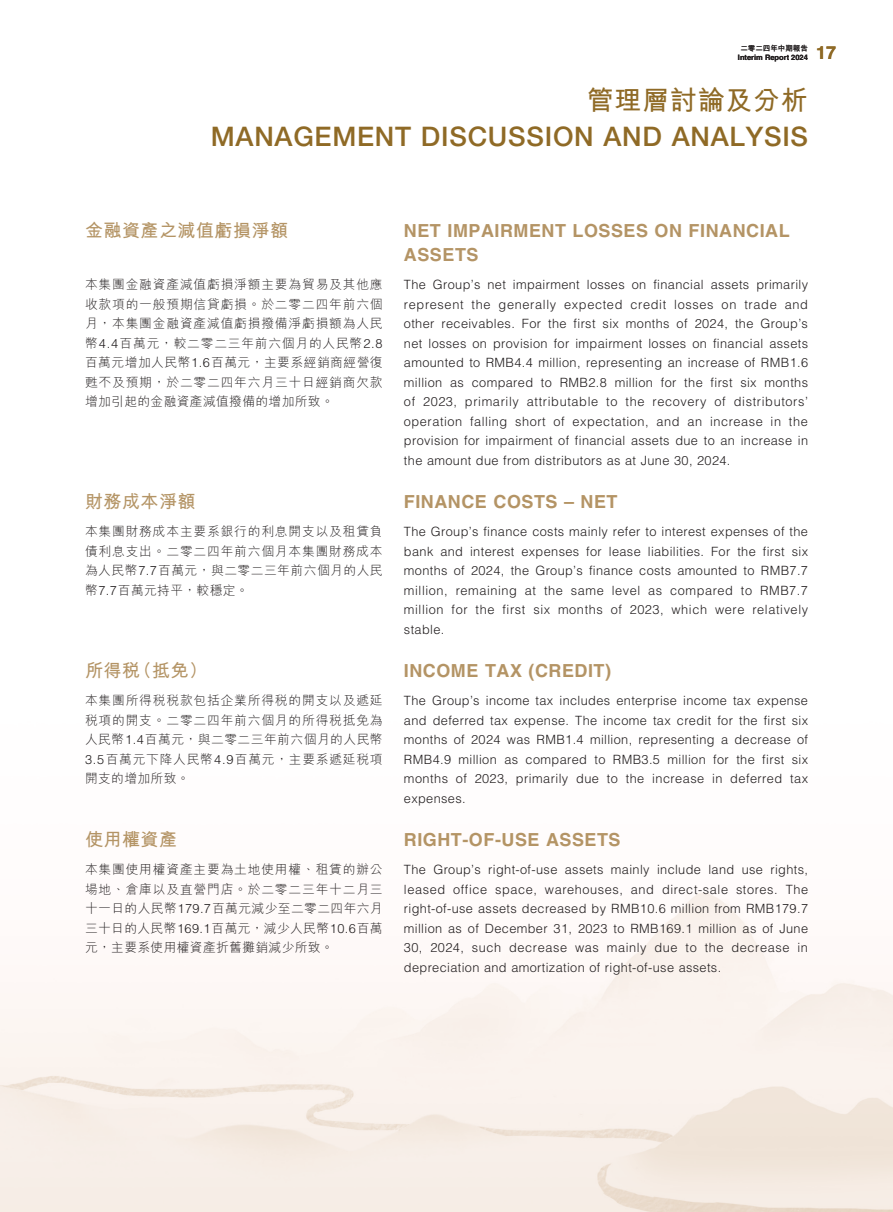
<style>
.page{position:relative;width:893px;height:1212px;background:#fff}
.page>*{position:absolute;margin:0;border:0;box-sizing:border-box;transform-origin:0 0}
.t1{font:500 27px "Helvetica Neue LT Std";letter-spacing:.03em;color:#8f6a26}
.t2{font:700 27px "M Hei HK";letter-spacing:.03em;color:#8f6a26}
.t3{font:700 18px/24px "Helvetica LT Std";letter-spacing:.03em;color:#b49465}
.t4{font:700 18px "M Hei HK";letter-spacing:.03em;color:#b49465}
.t5{font:700 18px "Helvetica LT Std";color:#8f6a26}
.t6{font:300 12.75px/19.5px "Helvetica LT Std";letter-spacing:.03em;color:#231f20;text-align:justify}
.t7{font:300 12.75px/19.5px "M Hei HK";letter-spacing:.04em;color:#231f20;text-align:justify}
.t8{font:700 7.5px "Helvetica LT Std";color:#231f20}
.t9{font:700 7.5px "M Hei HK";color:#231f20}
.s1{font-family:"Helvetica LT Std"}
</style>
<div class="page">
<p class="t9" style="left:740px;top:43px;width:69px">二零二四年中期報告</p>
<p class="t8" style="left:738px;top:53px;width:72px">Interim Report 2024</p>
<h1 class="t2" style="left:587px;top:81px;width:223px">管理層討論及分析</h1>
<h1 class="t1" style="left:211px;top:120px;width:599px">MANAGEMENT DISCUSSION AND ANALYSIS</h1>
<h2 class="t5" style="left:816px;top:42px;width:22px">17</h2>
<h2 class="t4" style="left:85px;top:217px;width:205px">金融資產之減值虧損淨額</h2>
<p class="t7" style="left:85px;top:275px;width:299px">本集團金融資產減值虧損淨額主要為貿易及其他應收款項的一般預期信貸虧損。於二零二四年前六個月，本集團金融資產減值虧損撥備淨虧損額為人民幣<span class="s1">4.4</span>百萬元，較二零二三年前六個月的人民幣<span class="s1">2.8</span>百萬元增加人民幣<span class="s1">1.6</span>百萬元，主要系經銷商經營復甦不及預期，於二零二四年六月三十日經銷商欠款增加引起的金融資產減值撥備的增加所致。</p>
<h2 class="t4" style="left:85px;top:488px;width:112px">財務成本淨額</h2>
<p class="t7" style="left:85px;top:522px;width:299px">本集團財務成本主要系銀行的利息開支以及租賃負債利息支出。二零二四年前六個月本集團財務成本為人民幣<span class="s1">7.7</span>百萬元，與二零二三年前六個月的人民幣<span class="s1">7.7</span>百萬元持平，較穩定。</p>
<h2 class="t4" style="left:85px;top:657px;width:124px">所得稅（抵免）</h2>
<p class="t7" style="left:85px;top:691px;width:299px">本集團所得稅稅款包括企業所得稅的開支以及遞延稅項的開支。二零二四年前六個月的所得稅抵免為人民幣<span class="s1">1.4</span>百萬元，與二零二三年前六個月的人民幣<span class="s1">3.5</span>百萬元下降人民幣<span class="s1">4.9</span>百萬元，主要系遞延稅項開支的增加所致。</p>
<h2 class="t4" style="left:85px;top:826px;width:94px">使用權資產</h2>
<p class="t7" style="left:85px;top:860px;width:299px">本集團使用權資產主要為土地使用權、租賃的辦公場地、倉庫以及直營門店。於二零二三年十二月三十一日的人民幣<span class="s1">179.7</span>百萬元減少至二零二四年六月三十日的人民幣<span class="s1">169.1</span>百萬元，減少人民幣<span class="s1">10.6</span>百萬元，主要系使用權資產折舊攤銷減少所致。</p>
<h2 class="t3" style="left:404px;top:219px;width:387px">NET IMPAIRMENT LOSSES ON FINANCIAL<br>ASSETS</h2>
<p class="t6" style="left:404px;top:275px;width:406px">The Group’s net impairment losses on financial assets primarily represent the generally expected credit losses on trade and other receivables. For the first six months of 2024, the Group’s net losses on provision for impairment losses on financial assets amounted to RMB4.4 million, representing an increase of RMB1.6 million as compared to RMB2.8 million for the first six months of 2023, primarily attributable to the recovery of distributors’ operation falling short of expectation, and an increase in the provision for impairment of financial assets due to an increase in the amount due from distributors as at June 30, 2024.</p>
<h2 class="t3" style="left:404px;top:490px;width:215px">FINANCE COSTS – NET</h2>
<p class="t6" style="left:404px;top:522px;width:406px">The Group’s finance costs mainly refer to interest expenses of the bank and interest expenses for lease liabilities. For the first six months of 2024, the Group’s finance costs amounted to RMB7.7 million, remaining at the same level as compared to RMB7.7 million for the first six months of 2023, which were relatively stable.</p>
<h2 class="t3" style="left:404px;top:659px;width:209px">INCOME TAX (CREDIT)</h2>
<p class="t6" style="left:404px;top:691px;width:406px">The Group’s income tax includes enterprise income tax expense and deferred tax expense. The income tax credit for the first six months of 2024 was RMB1.4 million, representing a decrease of RMB4.9 million as compared to RMB3.5 million for the first six months of 2023, primarily due to the increase in deferred tax expenses.</p>
<h2 class="t3" style="left:404px;top:828px;width:218px">RIGHT-OF-USE ASSETS</h2>
<p class="t6" style="left:404px;top:860px;width:406px">The Group’s right-of-use assets mainly include land use rights, leased office space, warehouses, and direct-sale stores. The right-of-use assets decreased by RMB10.6 million from RMB179.7 million as of December 31, 2023 to RMB169.1 million as of June 30, 2024, such decrease was mainly due to the decrease in depreciation and amortization of right-of-use assets.</p>
</div>
